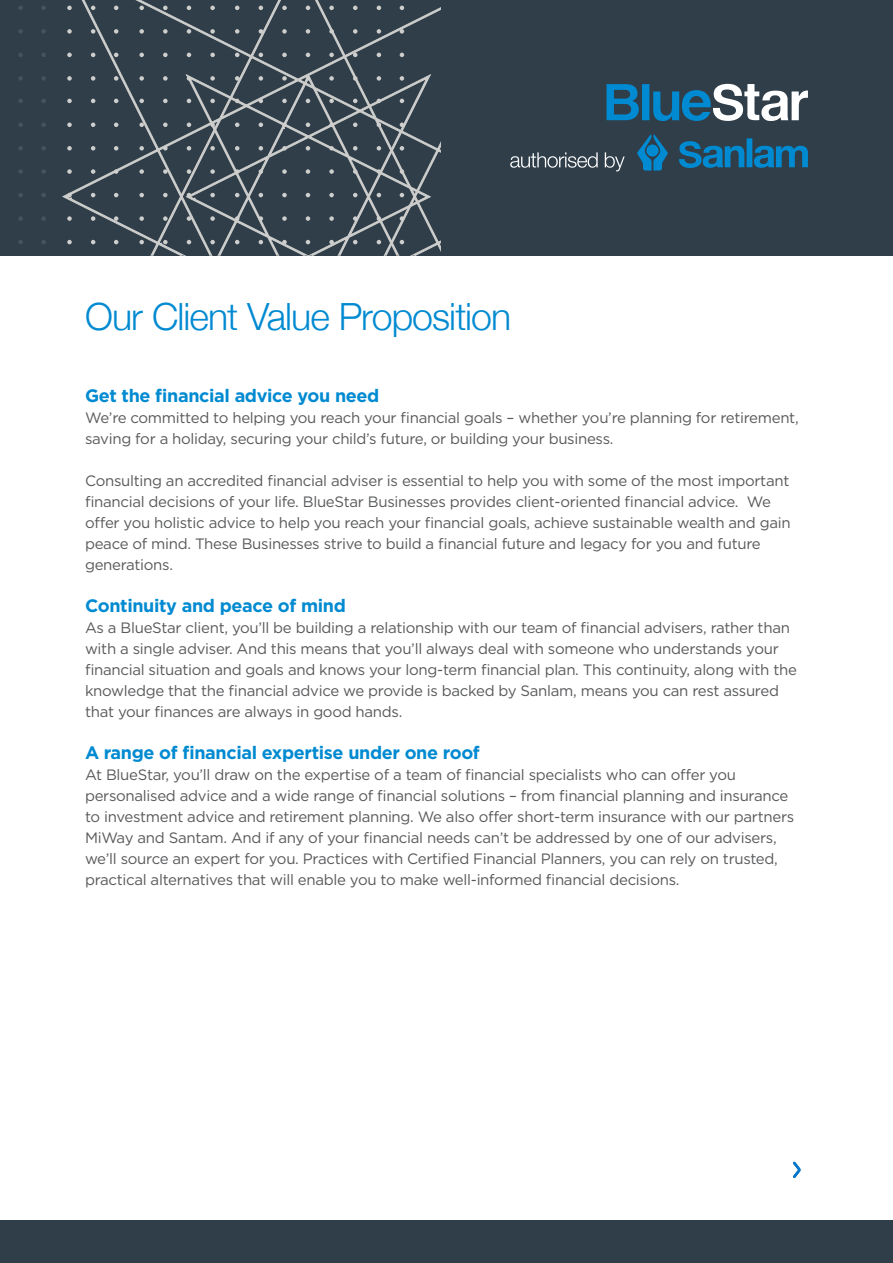
<style>
.page{position:relative;width:893px;height:1263px;background:#fff}
.page>*{position:absolute;margin:0;border:0;box-sizing:border-box;transform-origin:0 0}
.t1{font:300 37.5px "Helvetica Neue";letter-spacing:-.025em;color:#008ad1}
.t2{font:700 18px "Gotham";letter-spacing:-.02em;color:#008ad1}
.t3{font:15px/21px "Gotham";letter-spacing:-.02em;color:#58595b}
</style>
<div class="page">
<div style="left:0;top:0;width:893px;height:255px;background:#303e49"></div>
<svg style="left:606px;top:84px;width:202px;height:37px"></svg>
<svg style="left:637px;top:134px;width:171px;height:37px"></svg>
<svg style="left:510px;top:152px;width:115px;height:19px"></svg>
<svg style="left:62px;top:0;width:379px;height:255px"></svg>
<svg style="left:139px;top:6px;width:5px;height:4px"></svg>
<svg style="left:163px;top:6px;width:5px;height:4px"></svg>
<svg style="left:187px;top:6px;width:4px;height:4px"></svg>
<svg style="left:139px;top:29px;width:5px;height:5px"></svg>
<svg style="left:163px;top:29px;width:5px;height:5px"></svg>
<svg style="left:187px;top:29px;width:4px;height:5px"></svg>
<svg style="left:139px;top:53px;width:5px;height:4px"></svg>
<svg style="left:163px;top:53px;width:5px;height:4px"></svg>
<svg style="left:187px;top:53px;width:4px;height:4px"></svg>
<svg style="left:210px;top:6px;width:5px;height:4px"></svg>
<svg style="left:210px;top:29px;width:5px;height:5px"></svg>
<svg style="left:210px;top:53px;width:5px;height:4px"></svg>
<svg style="left:139px;top:76px;width:5px;height:5px"></svg>
<svg style="left:163px;top:76px;width:5px;height:5px"></svg>
<svg style="left:139px;top:99px;width:5px;height:4px"></svg>
<svg style="left:163px;top:99px;width:5px;height:4px"></svg>
<svg style="left:139px;top:123px;width:5px;height:4px"></svg>
<svg style="left:163px;top:123px;width:5px;height:4px"></svg>
<svg style="left:139px;top:146px;width:5px;height:5px"></svg>
<svg style="left:163px;top:146px;width:5px;height:5px"></svg>
<svg style="left:235px;top:6px;width:4px;height:4px"></svg>
<svg style="left:259px;top:6px;width:4px;height:4px"></svg>
<svg style="left:282px;top:6px;width:5px;height:4px"></svg>
<svg style="left:235px;top:29px;width:4px;height:5px"></svg>
<svg style="left:259px;top:29px;width:4px;height:5px"></svg>
<svg style="left:282px;top:29px;width:5px;height:5px"></svg>
<svg style="left:235px;top:53px;width:4px;height:4px"></svg>
<svg style="left:259px;top:53px;width:4px;height:4px"></svg>
<svg style="left:282px;top:53px;width:5px;height:4px"></svg>
<svg style="left:139px;top:169px;width:5px;height:5px"></svg>
<svg style="left:163px;top:169px;width:5px;height:5px"></svg>
<svg style="left:139px;top:193px;width:5px;height:4px"></svg>
<svg style="left:163px;top:193px;width:5px;height:4px"></svg>
<svg style="left:139px;top:216px;width:5px;height:5px"></svg>
<svg style="left:163px;top:216px;width:5px;height:5px"></svg>
<svg style="left:139px;top:240px;width:5px;height:4px"></svg>
<svg style="left:163px;top:240px;width:5px;height:4px"></svg>
<svg style="left:306px;top:6px;width:4px;height:4px"></svg>
<svg style="left:329px;top:6px;width:5px;height:4px"></svg>
<svg style="left:353px;top:6px;width:4px;height:4px"></svg>
<svg style="left:306px;top:29px;width:4px;height:5px"></svg>
<svg style="left:329px;top:29px;width:5px;height:5px"></svg>
<svg style="left:353px;top:29px;width:4px;height:5px"></svg>
<svg style="left:306px;top:53px;width:4px;height:4px"></svg>
<svg style="left:329px;top:53px;width:5px;height:4px"></svg>
<svg style="left:353px;top:53px;width:4px;height:4px"></svg>
<svg style="left:377px;top:6px;width:4px;height:4px"></svg>
<svg style="left:377px;top:29px;width:4px;height:5px"></svg>
<svg style="left:377px;top:53px;width:4px;height:4px"></svg>
<svg style="left:400px;top:6px;width:4px;height:4px"></svg>
<svg style="left:400px;top:29px;width:4px;height:5px"></svg>
<svg style="left:400px;top:53px;width:4px;height:4px"></svg>
<svg style="left:186px;top:74px;width:245px;height:181px"></svg>
<svg style="left:18px;top:6px;width:5px;height:4px"></svg>
<svg style="left:18px;top:29px;width:5px;height:5px"></svg>
<svg style="left:18px;top:53px;width:5px;height:4px"></svg>
<svg style="left:18px;top:76px;width:5px;height:5px"></svg>
<svg style="left:18px;top:99px;width:5px;height:4px"></svg>
<svg style="left:41px;top:6px;width:5px;height:4px"></svg>
<svg style="left:41px;top:29px;width:5px;height:5px"></svg>
<svg style="left:41px;top:53px;width:5px;height:4px"></svg>
<svg style="left:41px;top:76px;width:5px;height:5px"></svg>
<svg style="left:41px;top:99px;width:5px;height:4px"></svg>
<svg style="left:18px;top:123px;width:5px;height:4px"></svg>
<svg style="left:18px;top:146px;width:5px;height:5px"></svg>
<svg style="left:41px;top:123px;width:5px;height:4px"></svg>
<svg style="left:41px;top:146px;width:5px;height:5px"></svg>
<svg style="left:18px;top:169px;width:5px;height:5px"></svg>
<svg style="left:18px;top:193px;width:5px;height:4px"></svg>
<svg style="left:18px;top:216px;width:5px;height:5px"></svg>
<svg style="left:18px;top:240px;width:5px;height:4px"></svg>
<svg style="left:41px;top:169px;width:5px;height:5px"></svg>
<svg style="left:41px;top:193px;width:5px;height:4px"></svg>
<svg style="left:41px;top:216px;width:5px;height:5px"></svg>
<svg style="left:41px;top:240px;width:5px;height:4px"></svg>
<svg style="left:67px;top:6px;width:5px;height:4px"></svg>
<svg style="left:67px;top:29px;width:5px;height:5px"></svg>
<svg style="left:67px;top:53px;width:5px;height:4px"></svg>
<svg style="left:91px;top:6px;width:4px;height:4px"></svg>
<svg style="left:91px;top:29px;width:4px;height:5px"></svg>
<svg style="left:91px;top:53px;width:4px;height:4px"></svg>
<svg style="left:67px;top:76px;width:5px;height:5px"></svg>
<svg style="left:91px;top:76px;width:4px;height:5px"></svg>
<svg style="left:67px;top:99px;width:5px;height:4px"></svg>
<svg style="left:91px;top:99px;width:4px;height:4px"></svg>
<svg style="left:114px;top:6px;width:4px;height:4px"></svg>
<svg style="left:114px;top:29px;width:4px;height:5px"></svg>
<svg style="left:114px;top:53px;width:4px;height:4px"></svg>
<svg style="left:114px;top:76px;width:4px;height:5px"></svg>
<svg style="left:114px;top:99px;width:4px;height:4px"></svg>
<svg style="left:67px;top:123px;width:5px;height:4px"></svg>
<svg style="left:67px;top:146px;width:5px;height:5px"></svg>
<svg style="left:91px;top:123px;width:4px;height:4px"></svg>
<svg style="left:91px;top:146px;width:4px;height:5px"></svg>
<svg style="left:114px;top:123px;width:4px;height:4px"></svg>
<svg style="left:114px;top:146px;width:4px;height:5px"></svg>
<svg style="left:67px;top:169px;width:5px;height:5px"></svg>
<svg style="left:67px;top:193px;width:5px;height:4px"></svg>
<svg style="left:67px;top:216px;width:5px;height:5px"></svg>
<svg style="left:67px;top:240px;width:5px;height:4px"></svg>
<svg style="left:91px;top:169px;width:4px;height:5px"></svg>
<svg style="left:91px;top:193px;width:4px;height:4px"></svg>
<svg style="left:91px;top:216px;width:4px;height:5px"></svg>
<svg style="left:91px;top:240px;width:4px;height:4px"></svg>
<svg style="left:114px;top:169px;width:4px;height:5px"></svg>
<svg style="left:114px;top:193px;width:4px;height:4px"></svg>
<svg style="left:114px;top:216px;width:4px;height:5px"></svg>
<svg style="left:114px;top:240px;width:4px;height:4px"></svg>
<svg style="left:793px;top:1162px;width:7px;height:16px"></svg>
<div style="left:0;top:1220px;width:893px;height:43px;background:#303e49"></div>
<h1 class="t1" style="left:85px;top:286px;width:428px">Our Client Value Proposition</h1>
<p class="t2" style="left:85px;top:383px;width:296px">Get the financial advice you need</p>
<p class="t3" style="left:85px;top:407px;width:715px">We’re committed to helping you reach your financial goals – whether you’re planning for retirement, saving for a holiday, securing your child’s future, or building your business.</p>
<p class="t3" style="left:85px;top:470px;width:707px">Consulting an accredited financial adviser is essential to help you with some of the most important financial decisions of your life. BlueStar Businesses provides client-oriented financial advice. We offer you holistic advice to help you reach your financial goals, achieve sustainable wealth and gain peace of mind. These Businesses strive to build a financial future and legacy for you and future generations.</p>
<p class="t2" style="left:85px;top:593px;width:262px">Continuity and peace of mind</p>
<p class="t3" style="left:85px;top:617px;width:713px">As a BlueStar client, you’ll be building a relationship with our team of financial advisers, rather than with a single adviser. And this means that you’ll always deal with someone who understands your financial situation and goals and knows your long-term financial plan. This continuity, along with the knowledge that the financial advice we provide is backed by Sanlam, means you can rest assured that your finances are always in good hands.</p>
<p class="t2" style="left:85px;top:740px;width:396px">A range of financial expertise under one roof</p>
<p class="t3" style="left:85px;top:764px;width:711px">At BlueStar, you’ll draw on the expertise of a team of financial specialists who can offer you personalised advice and a wide range of financial solutions – from financial planning and insurance to investment advice and retirement planning. We also offer short-term insurance with our partners MiWay and Santam. And if any of your financial needs can’t be addressed by one of our advisers, we’ll source an expert for you. Practices with Certified Financial Planners, you can rely on trusted, practical alternatives that will enable you to make well-informed financial decisions.</p>
</div>
